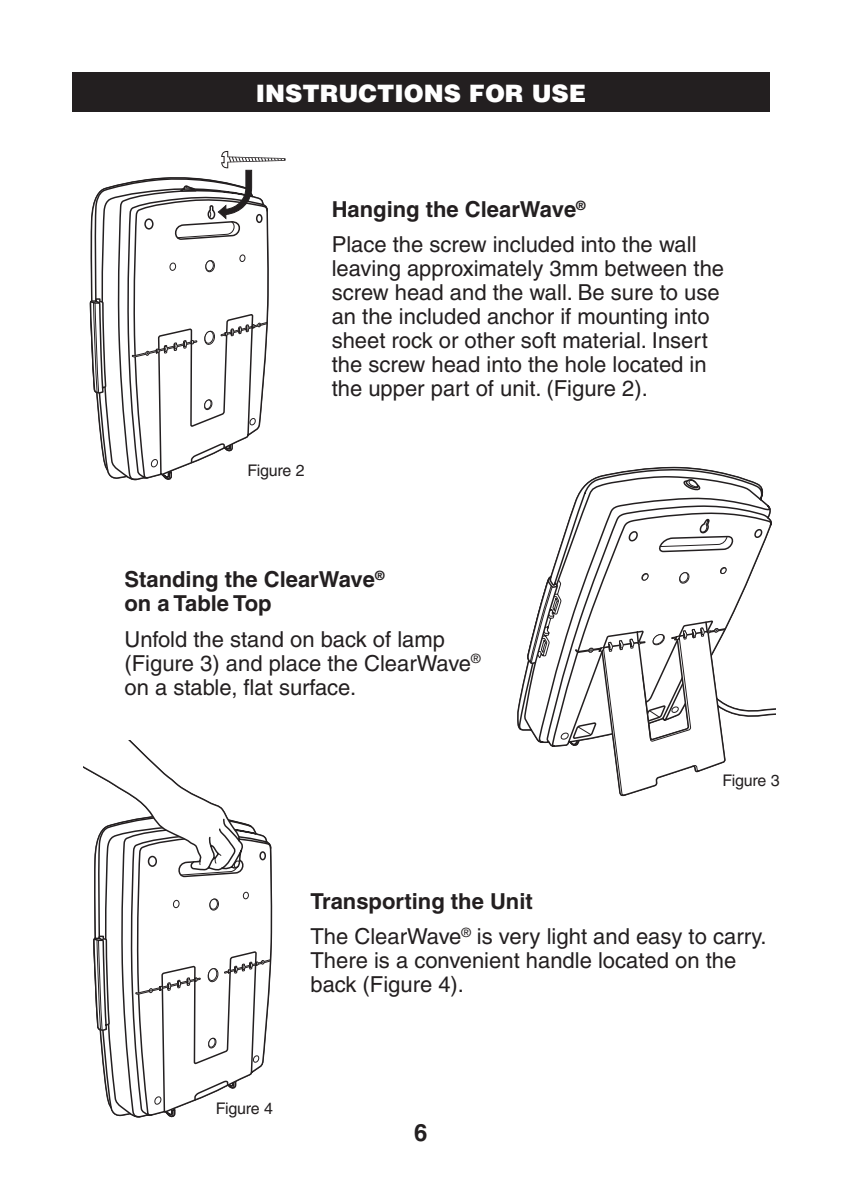
<style>
.page{position:relative;width:842px;height:1191px;background:#fff}
.page>*{position:absolute;margin:0;border:0;box-sizing:border-box;transform-origin:0 0}
.t1{font:900 24px "Helvetica";color:#fff}
.t2{font:700 24px "Helvetica";color:#231f20}
.t3{font:22px/24px "Helvetica";color:#231f20}
.t4{font:700 22px/24px "Helvetica";color:#231f20}
.t5{font:16px "Helvetica";letter-spacing:-.015em;color:#231f20}
.s1{font-weight:700}
</style>
<div class="page">
<svg style="left:89px;top:150px;width:197px;height:209px"></svg>
<svg style="left:517px;top:466px;width:254px;height:265px"></svg>
<svg style="left:682px;top:479px;width:18px;height:13px"></svg>
<svg style="left:527px;top:518px;width:248px;height:279px"></svg>
<svg style="left:92px;top:323px;width:181px;height:158px"></svg>
<svg style="left:99px;top:896px;width:174px;height:222px"></svg>
<svg style="left:153px;top:1055px;width:107px;height:62px"></svg>
<svg style="left:84px;top:740px;width:188px;height:291px"></svg>
<svg style="left:210px;top:899px;width:8px;height:10px"></svg>
<div style="left:209px;top:898px;width:9px;height:12px;border:1px solid #231f20;border-radius:50%"></div>
<svg style="left:208px;top:1037px;width:9px;height:11px"></svg>
<div style="left:72px;top:72px;width:698px;height:40px;background:#231f20"></div>
<p class="t1" style="left:256px;top:84px;width:332px">INSTRUCTIONS FOR USE</p>
<p class="t5" style="left:247px;top:464px;width:59px">Figure 2</p>
<p class="t3" style="left:332px;top:194px;width:366px;line-height:35.4px"><span class="s1">Hanging the ClearWave</span><sup>®<br></sup>Place the screw included into the wall</p>
<p class="t3" style="left:332px;top:259px;width:394px">leaving approximately 3mm between the screw head and the wall. Be sure to use an the included anchor if mounting into sheet rock or other soft material. Insert the screw head into the hole located in the upper part of unit. (Figure 2).</p>
<p class="t4" style="left:124px;top:569px;width:262px">Standing the ClearWave<sup>® </sup>on a Table Top</p>
<p class="t3" style="left:124px;top:629px;width:358px">Unfold the stand on back of lamp (Figure 3) and place the ClearWave<sup>® </sup>on a stable, flat surface.</p>
<p class="t5" style="left:722px;top:774px;width:59px">Figure 3</p>
<p class="t3" style="left:310px;top:885px;width:458px;line-height:35.4px"><span class="s1">Transporting the Unit<br></span>The ClearWave<sup>®</sup> is very light and easy to carry.</p>
<p class="t3" style="left:310px;top:950px;width:427px">There is a convenient handle located on the back (Figure 4).</p>
<p class="t5" style="left:216px;top:1102px;width:59px">Figure 4</p>
<p class="t2" style="left:414px;top:1124px;width:15px">6</p>
</div>
